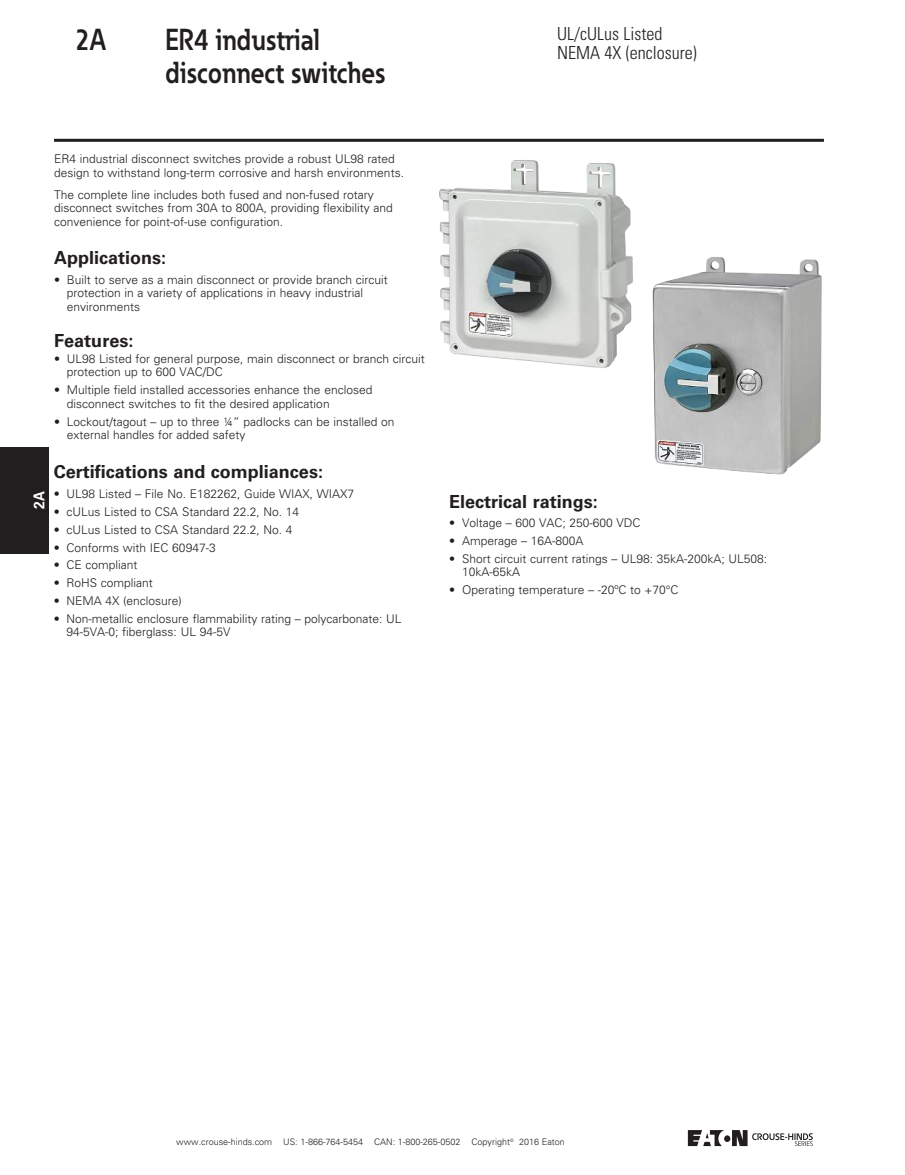
<style>
.page{position:relative;width:905px;height:1175px;background:#fff}
.page>*{position:absolute;margin:0;border:0;box-sizing:border-box;transform-origin:0 0}
.t1{font:700 30px/33px "Eaton";color:#221e1f;scale:.86 1}
.t2{font:700 18px "Univers LT Std";color:#221e1f}
.t3{font:300 condensed 18px/19.5px "Univers LT Std";color:#221e1f}
.t4{font:700 15px "Univers LT Std";color:#fff;scale:.92 1}
.t5{font:300 12px/13.5px "Univers LT Std";color:#221e1f}
.t6{font:300 9px "Univers LT Std";color:#221e1f}
</style>
<div class="page">
<hr style="left:54px;top:139px;width:770px;height:3px;background:#221e1f">
<div style="left:0;top:447px;width:49px;height:106px;background:#221e1f"></div>
<svg style="left:688px;top:1130px;width:124px;height:16px"></svg>
<img style="left:439px;top:160px;width:194px;height:208px">
<img style="left:652px;top:257px;width:170px;height:218px">
<h1 class="t1" style="left:75px;top:23px;width:37px">2A</h1>
<h1 class="t1" style="left:165px;top:23px;width:257px">ER4 industrial disconnect switches</h1>
<h2 class="t3" style="left:557px;top:25px;width:141px">UL/cULus Listed<br>NEMA 4X (enclosure)</h2>
<p class="t4" style="left:33px;top:509px;width:21px;rotate:-90deg">2A</p>
<p class="t5" style="left:54px;top:152px;width:351px">ER4 industrial disconnect switches provide a robust UL98 rated design to withstand long-term corrosive and harsh environments.</p>
<p class="t5" style="left:54px;top:188px;width:340px">The complete line includes both fused and non-fused rotary disconnect switches from 30A to 800A, providing flexibility and convenience for point-of-use configuration.</p>
<h2 class="t2" style="left:54px;top:251px;width:114px">Applications:</h2>
<p class="t5" style="left:67px;top:273px;width:322px;text-indent:-13px">• Built to serve as a main disconnect or provide branch circuit protection in a variety of applications in heavy industrial environments</p>
<h2 class="t2" style="left:54px;top:333px;width:81px">Features:</h2>
<p class="t5" style="left:67px;top:352px;width:359px;text-indent:-13px">• UL98 Listed for general purpose, main disconnect or branch circuit protection up to 600 VAC/DC</p>
<p class="t5" style="left:67px;top:383px;width:307px;text-indent:-13px">• Multiple field installed accessories enhance the enclosed disconnect switches to fit the desired application</p>
<p class="t5" style="left:67px;top:414px;width:329px;text-indent:-13px">• Lockout/tagout – up to three ⼀攀” padlocks can be installed on external handles for added safety</p>
<h2 class="t2" style="left:54px;top:464px;width:271px">Certifications and compliances:</h2>
<p class="t5" style="left:54px;top:487px;width:302px">• UL98 Listed – File No. E182262, Guide WIAX, WIAX7</p>
<p class="t5" style="left:54px;top:505px;width:247px">• cULus Listed to CSA Standard 22.2, No. 14</p>
<p class="t5" style="left:54px;top:523px;width:240px">• cULus Listed to CSA Standard 22.2, No. 4</p>
<p class="t5" style="left:54px;top:540px;width:163px">• Conforms with IEC 60947-3</p>
<p class="t5" style="left:54px;top:558px;width:85px">• CE compliant</p>
<p class="t5" style="left:54px;top:576px;width:101px">• RoHS compliant</p>
<p class="t5" style="left:54px;top:594px;width:130px">• NEMA 4X (enclosure)</p>
<p class="t5" style="left:67px;top:611px;width:336px;text-indent:-13px">• Non-metallic enclosure flammability rating – polycarbonate: UL<br>94-5VA-0; fiberglass: UL 94-5V</p>
<h2 class="t2" style="left:449px;top:494px;width:150px">Electrical ratings:</h2>
<p class="t5" style="left:449px;top:516px;width:193px">• Voltage – 600 VAC; 250-600 VDC</p>
<p class="t5" style="left:449px;top:534px;width:136px">• Amperage – 16A-800A</p>
<p class="t5" style="left:462px;top:552px;width:307px;text-indent:-13px">• Short circuit current ratings – UL98: 35kA-200kA; UL508:<br>10kA-65kA</p>
<p class="t5" style="left:449px;top:583px;width:231px">• Operating temperature – -20ºC to +70°C</p>
<p class="t6" style="left:176px;top:1136px;width:390px">www.crouse-hinds.com US: 1-866-764-5454 CAN: 1-800-265-0502 Copyright<sup>©</sup> 2016 Eaton</p>
</div>
